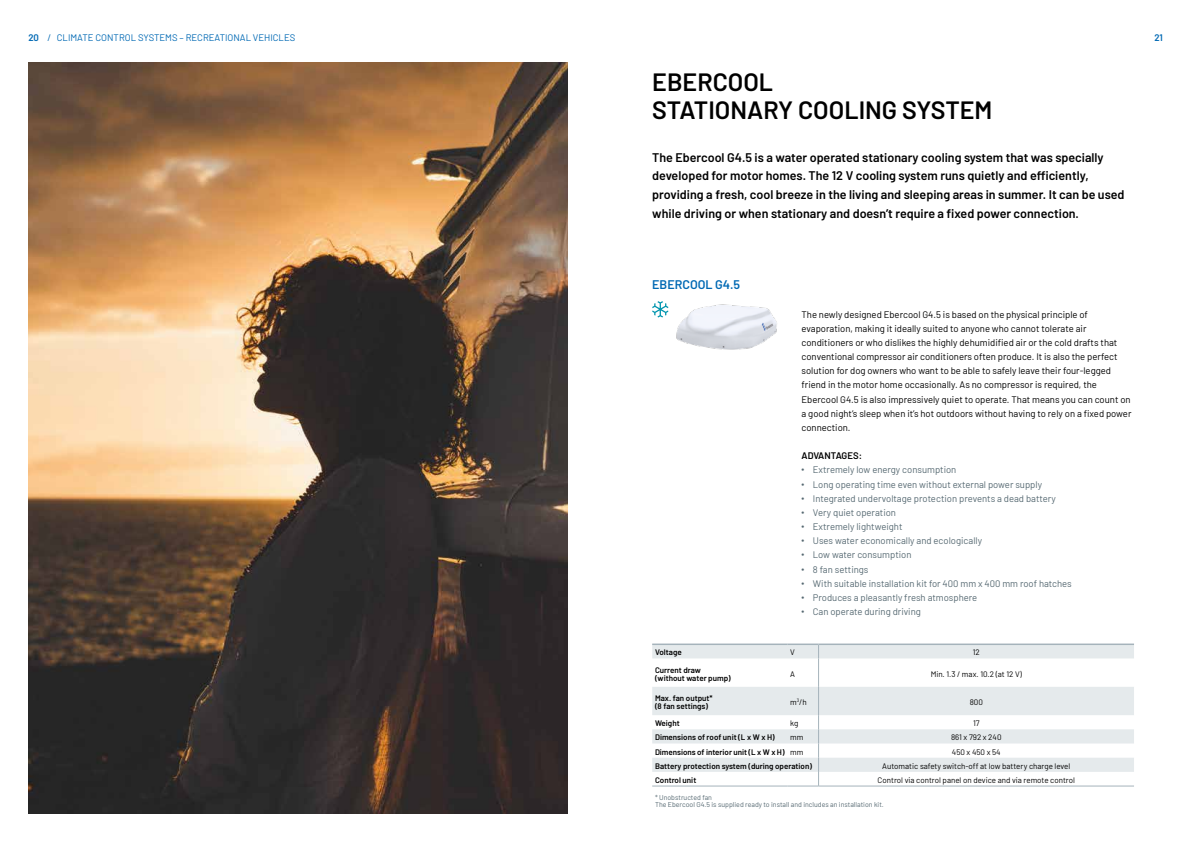
<style>
.page{position:relative;width:1191px;height:842px;background:#fff}
.page>*{position:absolute;margin:0;border:0;box-sizing:border-box;transform-origin:0 0}
.t1{font:600 25px/28.3px "Barlow";color:#000}
.t2{font:600 12.5px/18.9px "Barlow";color:#000}
.t3{font:600 12.5px "Barlow";color:#0069b4}
.t4{font:9.5px/14.2px "Barlow";color:#000}
.t5{font:9.5px "Barlow";color:#566972}
.t6{font:9.5px "Barlow";color:#0069b4}
.t7{font:600 9.5px "Barlow";color:#000}
.t8{font:600 9.5px "Barlow";color:#0069b4}
.t9{font:600 8px/8px "Barlow";color:#000}
.t10{font:8px "Barlow";color:#000}
.t11{font:7px/7px "Barlow";color:#566972}
.s1{font-weight:600;font-size:9px}
.s2{font-weight:400}
</style>
<div class="page">
<svg style="left:652px;top:645px;width:482px;height:127px;fill:#e5eaec"></svg>
<svg style="left:818px;top:645px;width:1px;height:141px"></svg>
<hr style="left:652px;top:643px;width:135px;height:2px;background:#a5b3bb">
<hr style="left:787px;top:643px;width:31px;height:2px;background:#a5b3bb">
<hr style="left:818px;top:643px;width:316px;height:2px;background:#a5b3bb">
<hr style="left:652px;top:786px;width:135px;height:1px;background:#a5b3bb">
<hr style="left:787px;top:786px;width:31px;height:1px;background:#a5b3bb">
<hr style="left:818px;top:786px;width:316px;height:1px;background:#a5b3bb">
<svg style="left:652px;top:301px;width:16px;height:16px"></svg>
<img style="left:676px;top:304px;width:101px;height:46px">
<img style="left:28px;top:62px;width:539px;height:752px">
<p class="t8" style="left:28px;top:30px;width:12px">20</p>
<p class="t8" style="left:1154px;top:30px;width:10px">21</p>
<p class="t6" style="left:47px;top:30px;width:249px">/ CLIMATE CONTROL SYSTEMS – RECREATIONAL VEHICLES</p>
<h1 class="t1" style="left:652px;top:66px;width:342px">EBERCOOL<br>STATIONARY COOLING SYSTEM</h1>
<p class="t2" style="left:652px;top:147px;width:474px">The Ebercool G4.5 is a water operated stationary cooling system that was specially developed for motor homes. The 12 V cooling system runs quietly and efficiently, providing a fresh, cool breeze in the living and sleeping areas in summer. It can be used while driving or when stationary and doesn’t require a fixed power connection.</p>
<h2 class="t3" style="left:652px;top:275px;width:90px">EBERCOOL G4.5</h2>
<p class="t4" style="left:801px;top:306px;width:331px">The newly designed Ebercool G4.5 is based on the physical principle of evaporation, making it ideally suited to anyone who cannot tolerate air conditioners or who dislikes the highly dehumidified air or the cold drafts that conventional compressor air conditioners often produce. It is also the perfect solution for dog owners who want to be able to safely leave their four-legged friend in the motor home occasionally. As no compressor is required, the Ebercool G4.5 is also impressively quiet to operate. That means you can count on a good night’s sleep when it’s hot outdoors without having to rely on a fixed power connection.</p>
<p class="t7" style="left:801px;top:449px;width:62px">ADVANTAGES:</p>
<p class="t5" style="left:801px;top:463px;width:156px"><span class="s1">•</span> Extremely low energy consumption</p>
<p class="t5" style="left:801px;top:477px;width:242px"><span class="s1">•</span> Long operating time even without external power supply</p>
<p class="t5" style="left:801px;top:491px;width:256px"><span class="s1">•</span> Integrated undervoltage protection prevents a dead battery</p>
<p class="t5" style="left:801px;top:506px;width:96px"><span class="s1">•</span> Very quiet operation</p>
<p class="t5" style="left:801px;top:520px;width:102px"><span class="s1">•</span> Extremely lightweight</p>
<p class="t5" style="left:801px;top:534px;width:182px"><span class="s1">•</span> Uses water economically and ecologically</p>
<p class="t5" style="left:801px;top:548px;width:111px"><span class="s1">•</span> Low water consumption</p>
<p class="t5" style="left:801px;top:562px;width:68px"><span class="s1">•</span> 8 fan settings</p>
<p class="t5" style="left:801px;top:576px;width:272px"><span class="s1">•</span> With suitable installation kit for 400 mm x 400 mm roof hatches</p>
<p class="t5" style="left:801px;top:591px;width:177px"><span class="s1">•</span> Produces a pleasantly fresh atmosphere</p>
<p class="t5" style="left:801px;top:605px;width:121px"><span class="s1">•</span> Can operate during driving</p>
<p class="t9" style="left:655px;top:648px;width:28px">Voltage</p>
<p class="t10" style="left:790px;top:647px;width:6px">V</p>
<p class="t10" style="left:972px;top:647px;width:9px">12</p>
<p class="t9" style="left:655px;top:665px;width:77px">Current draw (without water pump)</p>
<p class="t10" style="left:790px;top:668px;width:6px">A</p>
<p class="t10" style="left:930px;top:668px;width:93px">Min. 1.3 / max. 10.2 (at 12 V)</p>
<p class="t9" style="left:655px;top:693px;width:59px">Max. fan output* (8 fan settings)</p>
<p class="t10" style="left:790px;top:696px;width:18px">m<sup>3</sup>/h</p>
<p class="t10" style="left:969px;top:696px;width:15px">800</p>
<p class="t9" style="left:655px;top:719px;width:26px">Weight</p>
<p class="t10" style="left:790px;top:717px;width:10px">kg</p>
<p class="t10" style="left:973px;top:717px;width:8px">17</p>
<p class="t9" style="left:655px;top:733px;width:121px">Dimensions of roof unit (L x W x H)</p>
<p class="t10" style="left:790px;top:732px;width:15px">mm</p>
<p class="t10" style="left:951px;top:732px;width:52px">861 x 792 x 240</p>
<p class="t9" style="left:655px;top:747px;width:150px">Dimensions of interior unit (L x W x H) <span class="s2">mm</span></p>
<p class="t10" style="left:952px;top:746px;width:50px">450 x 450 x 54</p>
<p class="t9" style="left:655px;top:761px;width:158px">Battery protection system (during operation)</p>
<p class="t10" style="left:882px;top:760px;width:189px">Automatic safety switch-off at low battery charge level</p>
<p class="t9" style="left:655px;top:775px;width:43px">Control unit</p>
<p class="t10" style="left:877px;top:774px;width:199px">Control via control panel on device and via remote control</p>
<p class="t11" style="left:655px;top:794px;width:230px">* Unobstructed fan<br>The Ebercool G4.5 is supplied ready to install and includes an installation kit.</p>
</div>
